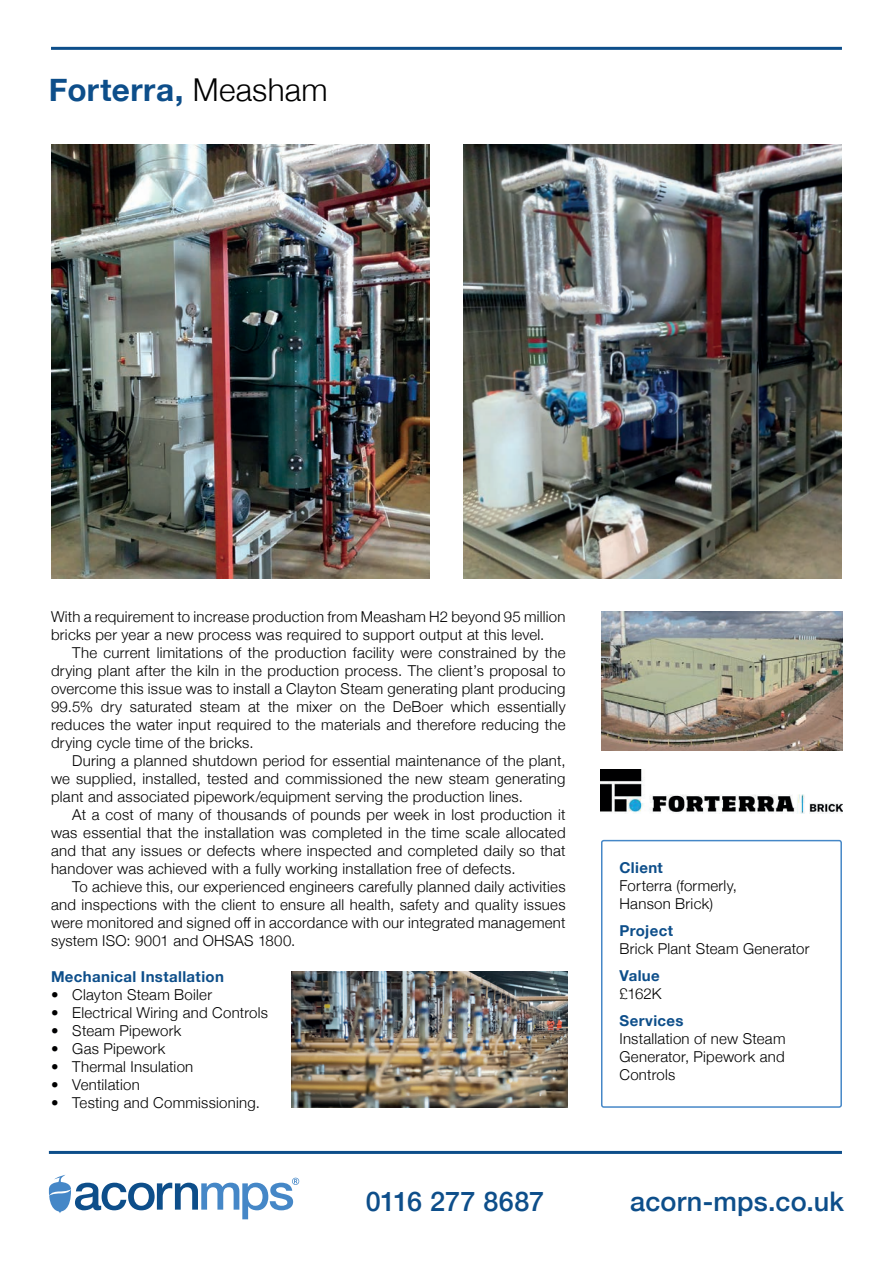
<style>
.page{position:relative;width:893px;height:1263px;background:#fff}
.page>*{position:absolute;margin:0;border:0;box-sizing:border-box;transform-origin:0 0}
.t1{font:700 31.5px "Helvetica Neue";letter-spacing:.015em;color:#0d4e8a}
.t2{font:500 27px "Helvetica Neue";letter-spacing:.005em;color:#0d4e8a}
.t3{font:300 15px/18px "Helvetica Neue";letter-spacing:.015em;color:#000001;text-align:justify}
.t4{font:700 15px "Helvetica Neue";letter-spacing:.025em;color:#0d4e8a}
.s1{font-weight:300;color:#000001}
</style>
<div class="page">
<hr style="left:51px;top:47px;width:791px;height:3px;background:#0d4e8a">
<div style="left:601px;top:840px;width:241px;height:268px;border:2px solid #4587c7;border-radius:2px"></div>
<svg style="left:49px;top:1175px;width:250px;height:44px"></svg>
<hr style="left:49px;top:1151px;width:793px;height:3px;background:#0d4e8a">
<img style="left:601px;top:611px;width:241px;height:139px">
<img style="left:51px;top:145px;width:378px;height:433px">
<img style="left:463px;top:145px;width:379px;height:433px">
<img style="left:601px;top:770px;width:241px;height:43px">
<img style="left:292px;top:972px;width:275px;height:136px">
<h1 class="t1" style="left:49px;top:65px;width:280px">Forterra, <span class="s1">Measham</span></h1>
<p class="t3" style="left:51px;top:606px;width:516px">With a requirement to increase production from Measham H2 beyond 95 million bricks per year a new process was required to support output at this level.</p>
<p class="t3" style="left:51px;top:642px;width:516px;text-indent:21px">The current limitations of the production facility were constrained by the drying plant after the kiln in the production process. The client’s proposal to overcome this issue was to install a Clayton Steam generating plant producing 99.5% dry saturated steam at the mixer on the DeBoer which essentially reduces the water input required to the materials and therefore reducing the drying cycle time of the bricks.</p>
<p class="t3" style="left:51px;top:750px;width:516px;text-indent:21px">During a planned shutdown period for essential maintenance of the plant, we supplied, installed, tested and commissioned the new steam generating plant and associated pipework/equipment serving the production lines.</p>
<p class="t3" style="left:51px;top:804px;width:516px;text-indent:21px">At a cost of many of thousands of pounds per week in lost production it was essential that the installation was completed in the time scale allocated and that any issues or defects where inspected and completed daily so that handover was achieved with a fully working installation free of defects.</p>
<p class="t3" style="left:51px;top:876px;width:516px;text-indent:21px">To achieve this, our experienced engineers carefully planned daily activities and inspections with the client to ensure all health, safety and quality issues were monitored and signed off in accordance with our integrated management system ISO: 9001 and OHSAS 1800.</p>
<p class="t4" style="left:51px;top:965px;width:174px">Mechanical Installation</p>
<p class="t3" style="left:51px;top:984px;width:163px">• Clayton Steam Boiler</p>
<p class="t3" style="left:51px;top:1002px;width:219px">• Electrical Wiring and Controls</p>
<p class="t3" style="left:51px;top:1020px;width:132px">• Steam Pipework</p>
<p class="t3" style="left:51px;top:1038px;width:116px">• Gas Pipework</p>
<p class="t3" style="left:51px;top:1056px;width:144px">• Thermal Insulation</p>
<p class="t3" style="left:51px;top:1074px;width:90px">• Ventilation</p>
<p class="t3" style="left:51px;top:1092px;width:211px">• Testing and Commissioning.</p>
<p class="t4" style="left:619px;top:856px;width:45px">Client</p>
<p class="t3" style="left:619px;top:875px;width:119px">Forterra (formerly,<br>Hanson Brick)</p>
<p class="t4" style="left:619px;top:919px;width:55px">Project</p>
<p class="t3" style="left:619px;top:938px;width:191px">Brick Plant Steam Generator</p>
<p class="t4" style="left:619px;top:964px;width:42px">Value</p>
<p class="t3" style="left:619px;top:983px;width:44px">£162K</p>
<p class="t4" style="left:619px;top:1009px;width:66px">Services</p>
<p class="t3" style="left:619px;top:1028px;width:167px">Installation of new Steam Generator, Pipework and Controls</p>
<h2 class="t2" style="left:366px;top:1179px;width:180px">0116 277 8687</h2>
<h2 class="t2" style="left:630px;top:1179px;width:215px">acorn-mps.co.uk</h2>
</div>
